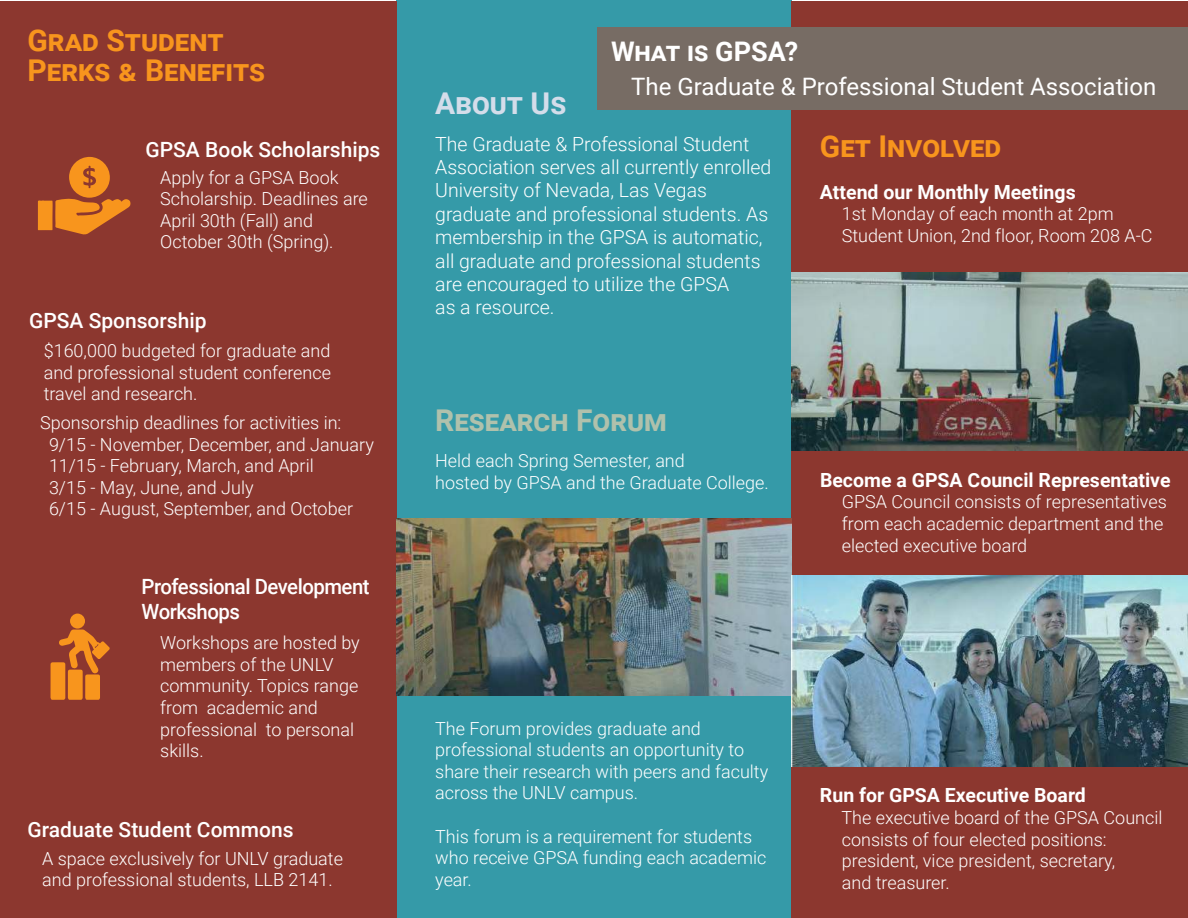
<style>
.page{position:relative;width:1188px;height:918px;background:#fff}
.page>*{position:absolute;margin:0;border:0;box-sizing:border-box;transform-origin:0 0}
.t1{font:700 30px/30px "Roboto";color:#f8951d}
.t2{font:700 30px "Roboto";color:#b0c1ac}
.t3{font:700 30px "Roboto";color:#d4ddea}
.t4{font:700 27px "Roboto";color:#fff}
.t5{font:24px "Roboto";color:#fff}
.t6{font:500 21px "Roboto";color:#fff}
.t7{font:500 21px/25.2px "Roboto";letter-spacing:-.025em;color:#fff}
.t8{font:300 19.5px/23.4px "Roboto";color:#fff}
.t9{font:700 19.5px "Roboto";color:#fff}
.t10{font:300 18px/21.6px "Roboto";color:#fff}
</style>
<div class="page">
<div style="left:396px;top:0;width:396px;height:918px;background:#359aa8"></div>
<div style="left:792px;top:1px;width:396px;height:917px;background:#8c372f"></div>
<div style="left:0;top:1px;width:396px;height:917px;background:#8c372f"></div>
<div style="left:597px;top:28px;width:591px;height:82px;background:#776c64"></div>
<img style="left:792px;top:273px;width:396px;height:178px">
<svg style="left:38px;top:157px;width:93px;height:78px"></svg>
<div style="left:70px;top:614px;width:15px;height:15px;background:#f8951d;border-radius:50%"></div>
<svg style="left:51px;top:629px;width:59px;height:71px"></svg>
<img style="left:397px;top:518px;width:395px;height:177px">
<img style="left:791px;top:575px;width:397px;height:192px">
<h1 class="t1" style="left:28px;top:24px;width:239px">GRAD STUDENT<br>PERKS &amp; BENEFITS</h1>
<p class="t6" style="left:146px;top:135px;width:236px">GPSA Book Scholarships</p>
<p class="t10" style="left:160px;top:166px;width:209px">Apply for a GPSA Book<br>Scholarship. Deadlines are<br>April 30th (Fall) and<br>October 30th (Spring).</p>
<p class="t6" style="left:29px;top:305px;width:179px">GPSA Sponsorship</p>
<p class="t10" style="left:44px;top:339px;width:289px;text-align:justify">$160,000 budgeted for graduate and and professional student conference travel and research.</p>
<p class="t10" style="left:49px;top:411px;width:326px;text-indent:-9px">Sponsorship deadlines for activities in:<br>9/15 - November, December, and January 11/15 - February, March, and April<br>3/15 - May, June, and July<br>6/15 - August, September, and October</p>
<p class="t7" style="left:142px;top:573px;width:230px">Professional Development<br>Workshops</p>
<p class="t10" style="left:160px;top:631px;width:201px">Workshops are hosted by members of the UNLV community. Topics range from academic and professional to personal skills.</p>
<p class="t6" style="left:28px;top:815px;width:268px">Graduate Student Commons</p>
<p class="t10" style="left:42px;top:847px;width:302px">A space exclusively for UNLV graduate and professional students, LLB 2141.</p>
<h2 class="t4" style="left:611px;top:33px;width:189px">WHAT IS GPSA?</h2>
<h3 class="t5" style="left:631px;top:70px;width:527px">The Graduate &amp; Professional Student Association</h3>
<h1 class="t3" style="left:435px;top:83px;width:133px">ABOUT US</h1>
<p class="t8" style="left:435px;top:131px;width:338px">The Graduate &amp; Professional Student Association serves all currently enrolled University of Nevada, Las Vegas graduate and professional students. As membership in the GPSA is automatic, all graduate and professional students are encouraged to utilize the GPSA<br>as a resource.</p>
<h1 class="t1" style="left:820px;top:130px;width:183px">GET INVOLVED</h1>
<p class="t9" style="left:820px;top:178px;width:257px">Attend our Monthly Meetings</p>
<p class="t10" style="left:842px;top:203px;width:312px">1st Monday of each month at 2pm<br>Student Union, 2nd floor, Room 208 A-C</p>
<h1 class="t2" style="left:435px;top:399px;width:233px">RESEARCH FORUM</h1>
<p class="t10" style="left:435px;top:450px;width:335px">Held each Spring Semester, and<br>hosted by GPSA and the Graduate College.</p>
<p class="t9" style="left:820px;top:466px;width:352px">Become a GPSA Council Representative</p>
<p class="t10" style="left:842px;top:491px;width:326px">GPSA Council consists of representatives from each academic department and the elected executive board</p>
<p class="t10" style="left:435px;top:717px;width:335px">The Forum provides graduate and professional students an opportunity to share their research with peers and faculty across the UNLV campus.</p>
<p class="t10" style="left:435px;top:825px;width:333px">This forum is a requirement for students who receive GPSA funding each academic year.</p>
<p class="t9" style="left:820px;top:782px;width:267px">Run for GPSA Executive Board</p>
<p class="t10" style="left:842px;top:806px;width:322px">The executive board of the GPSA Council consists of four elected positions: president, vice president, secretary,<br>and treasurer.</p>
</div>
